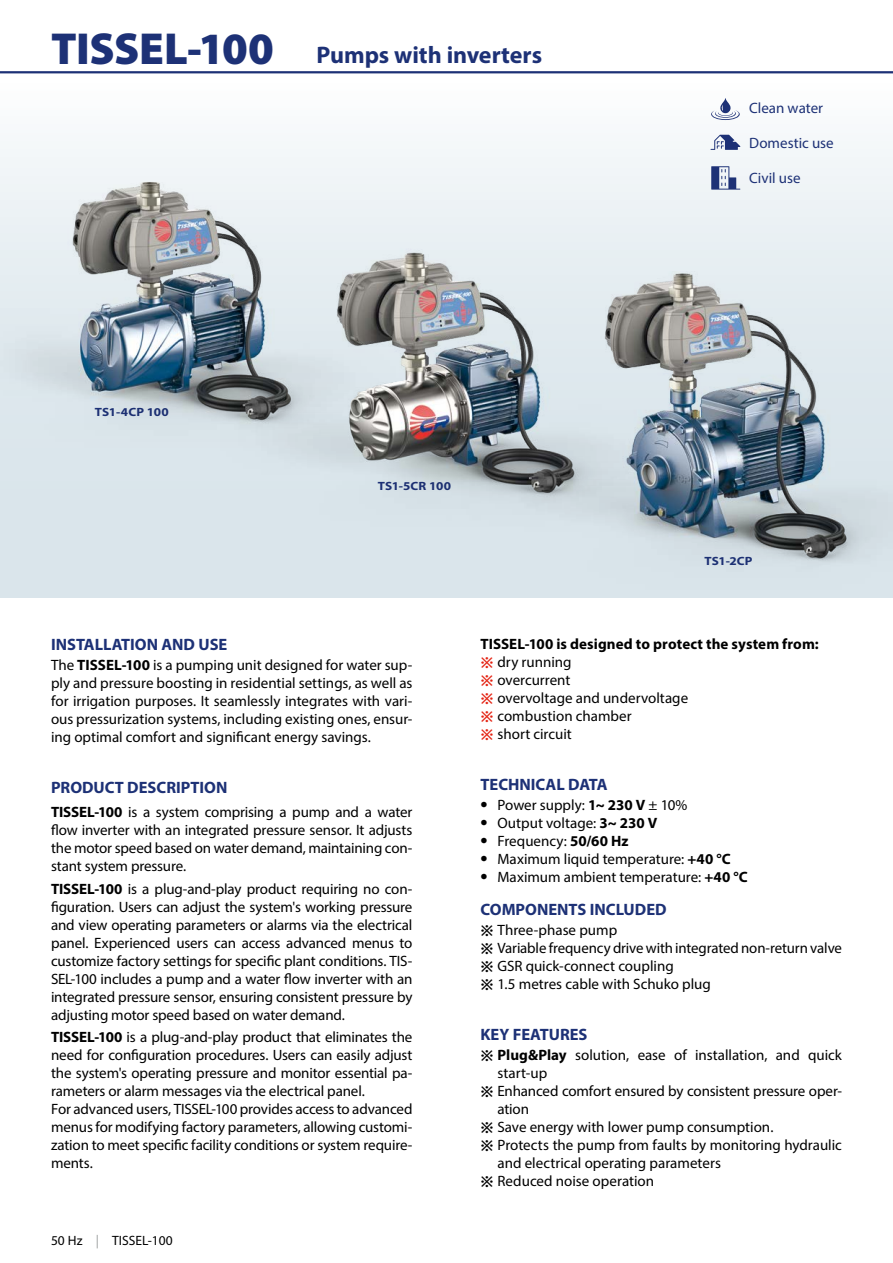
<style>
.page{position:relative;width:893px;height:1263px;background:#fff}
.page>*{position:absolute;margin:0;border:0;box-sizing:border-box;transform-origin:0 0}
.t1{font:900 45px "Myriad Pro";letter-spacing:-.005em;color:#1d3176}
.t2{font:700 24px "Myriad Pro";letter-spacing:-.005em;color:#1d3176}
.t3{font:700 16.5px "Myriad Pro";color:#1d3176}
.t4{font:15px/18px "Myriad Pro";letter-spacing:-.005em;color:#000;text-align:justify}
.t5{font:15px "Myriad Pro";color:#1d3176}
.t6{font:13.5px "Myriad Pro";color:#000}
.t7{font:700 12px "Myriad Pro";letter-spacing:.01em;color:#1d3176;scale:1.1 1}
.s1{font-weight:700}
.s2{color:#9c9e9f}
.s3{font-family:"Apple SD Gothic Neo";font-weight:700;color:#e42313}
.s4{font-weight:700;font-size:21px}
.s5{font-family:"Apple SD Gothic Neo";font-weight:700}
</style>
<div class="page">
<svg style="left:0;top:73px;width:893px;height:524px"></svg>
<hr style="left:0;top:71px;width:893px;height:2px;background:#1d3176">
<img style="left:461px;top:272px;width:432px;height:317px">
<img style="left:0;top:159px;width:425px;height:298px">
<img style="left:80px;top:182px;width:69px;height:26px">
<img style="left:193px;top:238px;width:496px;height:298px">
<img style="left:345px;top:253px;width:67px;height:26px">
<svg style="left:711px;top:98px;width:29px;height:22px"></svg>
<svg style="left:711px;top:166px;width:29px;height:24px"></svg>
<svg style="left:710px;top:135px;width:30px;height:15px"></svg>
<h1 class="t1" style="left:51px;top:18px;width:224px">TISSEL-100</h1>
<h2 class="t2" style="left:317px;top:39px;width:227px">Pumps with inverters</h2>
<p class="t7" style="left:95px;top:404px;width:69px">TS1-4CP 100</p>
<p class="t7" style="left:378px;top:478px;width:68px">TS1-5CR 100</p>
<p class="t5" style="left:749px;top:99px;width:75px">Clean water</p>
<p class="t5" style="left:749px;top:134px;width:86px">Domestic use</p>
<p class="t5" style="left:749px;top:169px;width:53px">Civil use</p>
<p class="t7" style="left:704px;top:553px;width:45px">TS1-2CP</p>
<p class="t3" style="left:51px;top:634px;width:178px">INSTALLATION AND USE</p>
<p class="t4" style="left:51px;top:656px;width:363px">The <span class="s1">TISSEL-100</span> is a pumping unit designed for water sup&shy;ply and pressure boosting in residential settings, as well as for irrigation purposes. It seamlessly integrates with vari&shy;ous pressurization systems, including existing ones, ensur&shy;ing optimal comfort and significant energy savings.</p>
<p class="t3" style="left:51px;top:776px;width:178px">PRODUCT DESCRIPTION</p>
<p class="t4" style="left:51px;top:803px;width:363px"><span class="s1">TISSEL-100</span> is a system comprising a pump and a water flow inverter with an integrated pressure sensor. It adjusts the motor speed based on water demand, maintaining con&shy;stant system pressure.</p>
<p class="t4" style="left:51px;top:879px;width:363px"><span class="s1">TISSEL-100</span> is a plug-and-play product requiring no con&shy;figuration. Users can adjust the system's working pressure and view operating parameters or alarms via the electrical panel. Experienced users can access advanced menus to customize factory settings for specific plant conditions. TIS-SEL-100 includes a pump and a water flow inverter with an integrated pressure sensor, ensuring consistent pressure by adjusting motor speed based on water demand.</p>
<p class="t4" style="left:51px;top:1027px;width:363px;text-align:left"><span class="s1">TISSEL-100</span> is a plug-and-play product that eliminates the need for configuration procedures. Users can easily adjust the system's operating pressure and monitor essential pa&shy;rameters or alarm messages via the electrical panel.<br>For advanced users, TISSEL-100 provides access to advanced menus for modifying factory parameters, allowing customi&shy;zation to meet specific facility conditions or system require&shy;ments.</p>
<p class="t6" style="left:51px;top:1232px;width:123px">50 Hz <span class="s2">|</span> TISSEL-100</p>
<p class="t4" style="left:480px;top:635px;width:340px;text-align:left"><span class="s1">TISSEL-100 is designed to protect the system from: </span><span class="s3">※</span> dry running<br><span class="s3">※</span> overcurrent<br><span class="s3">※</span> overvoltage and undervoltage<br><span class="s3">※</span> combustion chamber<br><span class="s3">※</span> short circuit</p>
<p class="t3" style="left:480px;top:773px;width:129px">TECHNICAL DATA</p>
<p class="t4" style="left:480px;top:795px;width:208px"><span class="s4">•</span> Power supply: <span class="s1">1~ 230 V</span> ± 10%</p>
<p class="t4" style="left:480px;top:813px;width:178px"><span class="s4">•</span> Output voltage: <span class="s1">3~ 230 V</span></p>
<p class="t4" style="left:480px;top:831px;width:150px"><span class="s4">•</span> Frequency: <span class="s1">50/60 Hz</span></p>
<p class="t4" style="left:480px;top:849px;width:252px"><span class="s4">•</span> Maximum liquid temperature: <span class="s1">+40 °C</span></p>
<p class="t4" style="left:480px;top:867px;width:269px"><span class="s4">•</span> Maximum ambient temperature: <span class="s1">+40 °C</span></p>
<p class="t3" style="left:480px;top:899px;width:188px">COMPONENTS INCLUDED</p>
<p class="t4" style="left:480px;top:921px;width:363px;text-align:left"><span class="s5">※</span> Three-phase pump<br><span class="s5">※</span> Variable frequency drive with integrated non-return valve <span class="s5">※</span> GSR quick-connect coupling<br><span class="s5">※</span> 1.5 metres cable with Schuko plug</p>
<p class="t3" style="left:480px;top:1024px;width:108px">KEY FEATURES</p>
<p class="t4" style="left:480px;top:1046px;width:363px"><span class="s5">※</span> <span class="s1">Plug&amp;Play</span> solution, ease of installation, and quick</p>
<p class="t4" style="left:497px;top:1064px;width:51px">start-up</p>
<p class="t4" style="left:480px;top:1082px;width:363px"><span class="s5">※</span> Enhanced comfort ensured by consistent pressure oper-</p>
<p class="t4" style="left:497px;top:1100px;width:33px">ation</p>
<p class="t4" style="left:480px;top:1118px;width:294px"><span class="s5">※</span> Save energy with lower pump consumption.</p>
<p class="t4" style="left:480px;top:1136px;width:363px"><span class="s5">※</span> Protects the pump from faults by monitoring hydraulic</p>
<p class="t4" style="left:497px;top:1154px;width:225px">and electrical operating parameters</p>
<p class="t4" style="left:480px;top:1172px;width:175px"><span class="s5">※</span> Reduced noise operation</p>
</div>
